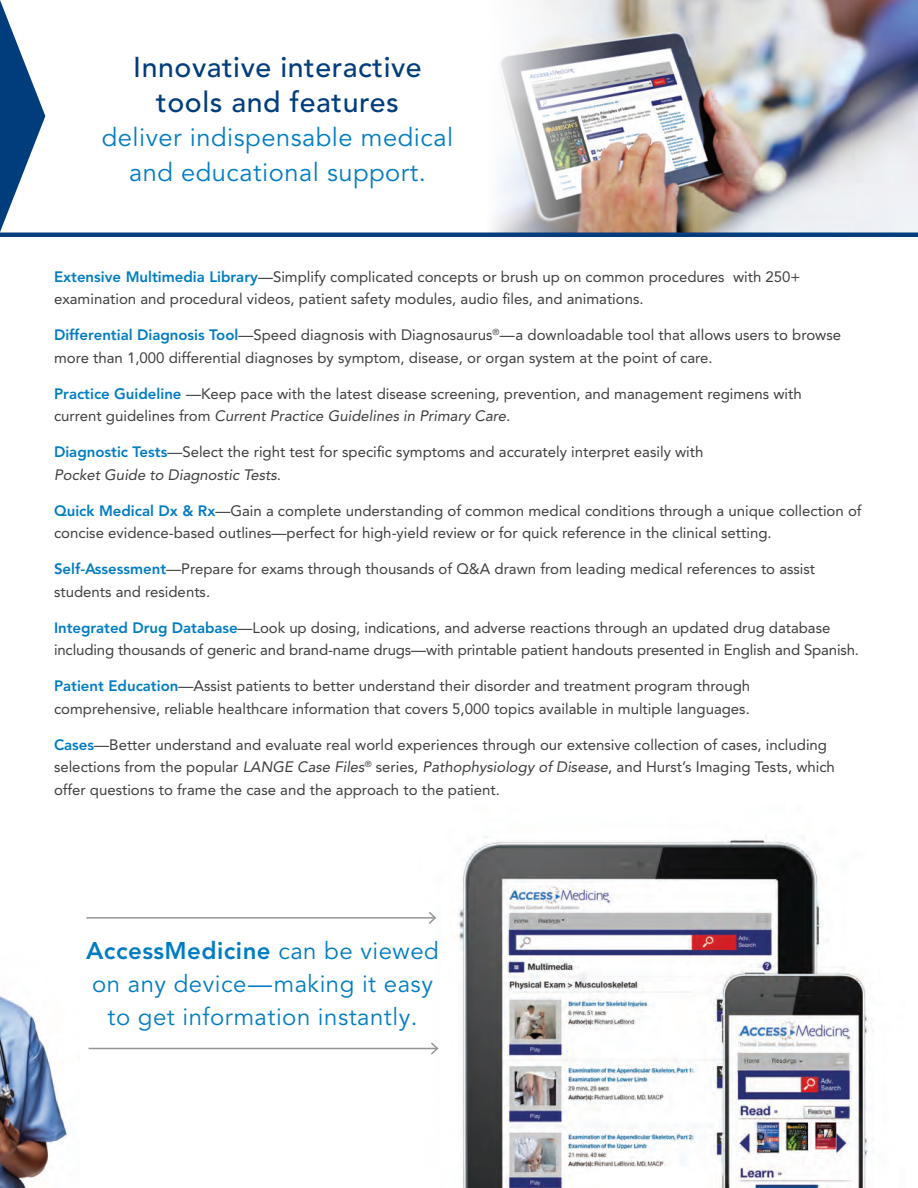
<style>
.page{position:relative;width:918px;height:1188px;background:#fff}
.page>*{position:absolute;margin:0;border:0;box-sizing:border-box;transform-origin:0 0}
.t1{font:500 28.5px "Avenir LT Pro";letter-spacing:.02em;color:#013d7d}
.t2{font:25.5px/34.5px "Avenir LT Pro";letter-spacing:.02em;color:#007cc2;text-align:center}
.t3{font:24px/33px "Avenir LT Pro";letter-spacing:.02em;color:#007cc2;text-align:center}
.t4{font:15px/22.5px "Avenir LT Pro";color:#3e3e3f}
.s1{font-weight:800;color:#007cc2}
.s2{font-style:italic}
.s3{font-weight:800}
</style>
<div class="page">
<img style="left:418px;top:836px;width:456px;height:352px">
<img style="left:0;top:996px;width:68px;height:192px">
<svg style="left:0;top:0;width:45px;height:232px"></svg>
<img style="left:493px;top:0;width:425px;height:232px">
<div style="left:0;top:232px;width:918px;height:5px;background:#013d7d"></div>
<hr style="left:89px;top:1048px;width:348px;height:1px;background:#939598">
<svg style="left:429px;top:1041px;width:11px;height:15px"></svg>
<hr style="left:86px;top:917px;width:349px;height:2px;background:#939598">
<svg style="left:427px;top:910px;width:10px;height:16px"></svg>
<p class="t1" style="left:133px;top:50px;width:290px">Innovative interactive</p>
<p class="t1" style="left:156px;top:85px;width:244px">tools and features</p>
<p class="t2" style="left:102px;top:121px;width:353px">deliver indispensable medical and educational support.</p>
<p class="t4" style="left:54px;top:265px;width:748px"><span class="s1">Extensive Multimedia Library</span>—Simplify complicated concepts or brush up on common procedures with 250+ examination and procedural videos, patient safety modules, audio files, and animations.</p>
<p class="t4" style="left:54px;top:324px;width:789px"><span class="s1">Differential Diagnosis Tool</span>—Speed diagnosis with Diagnosaurus<sup>®</sup>—a downloadable tool that allows users to browse more than 1,000 differential diagnoses by symptom, disease, or organ system at the point of care.</p>
<p class="t4" style="left:54px;top:382px;width:749px"><span class="s1">Practice Guideline</span> —Keep pace with the latest disease screening, prevention, and management regimens with current guidelines from <span class="s2">Current Practice Guidelines in Primary Care</span>.</p>
<p class="t4" style="left:54px;top:441px;width:651px"><span class="s1">Diagnostic Tests</span>—Select the right test for specific symptoms and accurately interpret easily with<br><span class="s2">Pocket Guide to Diagnostic Tests</span>.</p>
<p class="t4" style="left:54px;top:499px;width:809px"><span class="s1">Quick Medical Dx &amp; Rx</span>—Gain a complete understanding of common medical conditions through a unique collection of concise evidence-based outlines—perfect for high-yield review or for quick reference in the clinical setting.</p>
<p class="t4" style="left:54px;top:558px;width:763px"><span class="s1">Self-Assessment</span>—Prepare for exams through thousands of Q&amp;A drawn from leading medical references to assist students and residents.</p>
<p class="t4" style="left:54px;top:616px;width:807px"><span class="s1">Integrated Drug Database</span>—Look up dosing, indications, and adverse reactions through an updated drug database including thousands of generic and brand-name drugs—with printable patient handouts presented in English and Spanish.</p>
<p class="t4" style="left:54px;top:675px;width:698px"><span class="s1">Patient Education</span>—Assist patients to better understand their disorder and treatment program through comprehensive, reliable healthcare information that covers 5,000 topics available in multiple languages.</p>
<p class="t4" style="left:54px;top:733px;width:782px"><span class="s1">Cases</span>—Better understand and evaluate real world experiences through our extensive collection of cases, including selections from the popular <span class="s2">LANGE Case Files</span><sup>®</sup> series, <span class="s2">Pathophysiology of Disease</span>, and Hurst’s Imaging Tests, which offer questions to frame the case and the approach to the patient.</p>
<p class="t3" style="left:86px;top:934px;width:354px"><span class="s3">AccessMedicine</span> can be viewed on any device—making it easy to get information instantly.</p>
</div>
